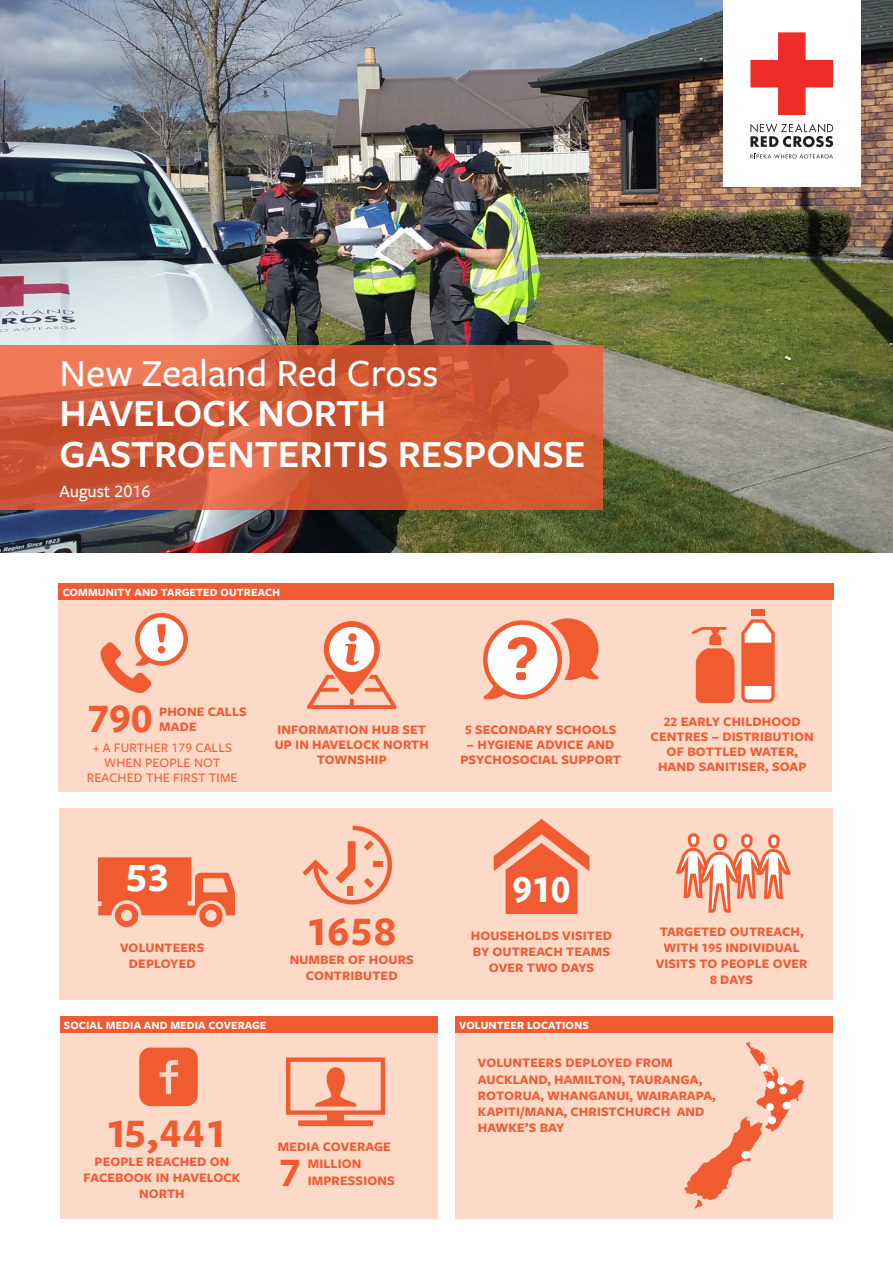
<style>
.page{position:relative;width:893px;height:1263px;background:#fff}
.page>*{position:absolute;margin:0;border:0;box-sizing:border-box;transform-origin:0 0}
.Facts___Copy{font:700 42.45px "Freight Sans Pro";letter-spacing:.025em;color:#f15b31}
.Facts___Copy-2{font:700 42px "Freight Sans Pro";color:#fff}
.t1{font:700 39.9px "Freight Sans Pro";color:#fff;scale:.95 1}
.t2{font:600 39.75px/40.5px "Freight Sans Pro";color:#fff}
.t3{font:500 18px "Freight Sans Pro";color:#fff}
.Facts___Copy-3{font:700 13.5px/16.2px "Freight Sans Pro";letter-spacing:.01em;color:#f15b31;text-align:center}
.Facts___Copy-4{font:500 13.5px/15px "Freight Sans Pro";letter-spacing:.01em;color:#f15b31;text-align:center}
.t4{font:700 11.55px "Freight Sans Pro";letter-spacing:.01em;color:#fff}
.s1{font-weight:500}
</style>
<div class="page">
<div style="left:58px;top:600px;width:774px;height:191px;background:#fddac8"></div>
<div style="left:60px;top:808px;width:773px;height:192px;background:#fddac8"></div>
<div style="left:60px;top:1033px;width:377px;height:185px;background:#fddac8"></div>
<div style="left:455px;top:1017px;width:378px;height:201px;background:#fddac8"></div>
<img style="left:0;top:0;width:893px;height:553px">
<div style="left:723px;top:0;width:138px;height:186px;background:#fff"></div>
<svg style="left:750px;top:32px;width:83px;height:83px"></svg>
<svg style="left:750px;top:124px;width:83px;height:23px"></svg>
<svg style="left:750px;top:154px;width:83px;height:5px"></svg>
<svg style="left:0;top:345px;width:603px;height:164px;background:#d25c39"></svg>
<svg style="left:307px;top:621px;width:90px;height:88px"></svg>
<svg style="left:692px;top:627px;width:43px;height:76px"></svg>
<svg style="left:494px;top:819px;width:95px;height:95px"></svg>
<svg style="left:675px;top:833px;width:116px;height:80px"></svg>
<svg style="left:98px;top:857px;width:137px;height:70px"></svg>
<svg style="left:582px;top:668px;width:17px;height:12px"></svg>
<div style="left:537px;top:618px;width:61px;height:62px;background:#f15b31;border-radius:50%"></div>
<svg style="left:483px;top:618px;width:87px;height:82px"></svg>
<div style="left:751px;top:609px;width:14px;height:7px;background:#f15b31"></div>
<svg style="left:741px;top:619px;width:34px;height:84px;background:#f59276"></svg>
<div style="left:58px;top:584px;width:775px;height:16px;background:#f15b31"></div>
<div style="left:60px;top:1017px;width:377px;height:16px;background:#f15b31"></div>
<div style="left:455px;top:1017px;width:378px;height:16px;background:#f15b31"></div>
<svg style="left:137px;top:615px;width:49px;height:48px"></svg>
<div style="left:135px;top:613px;width:53px;height:53px;border:4px solid #f15b31;border-radius:50%"></div>
<svg style="left:100px;top:624px;width:66px;height:69px"></svg>
<div style="left:158px;top:646px;width:7px;height:7px;background:#f15b31;border-radius:50%"></div>
<svg style="left:302px;top:825px;width:90px;height:80px"></svg>
<svg style="left:139px;top:1047px;width:59px;height:59px;background:#f26a43"></svg>
<div style="left:286px;top:1057px;width:99px;height:58px;border:4px solid #f15b31"></div>
<div style="left:327px;top:1112px;width:17px;height:10px;background:#f15b31"></div>
<div style="left:298px;top:1120px;width:75px;height:6px;background:#f15b31"></div>
<svg style="left:315px;top:1067px;width:42px;height:39px"></svg>
<svg style="left:684px;top:1042px;width:120px;height:166px"></svg>
<div style="left:766px;top:1103px;width:8px;height:8px;border:2px solid #fff;border-radius:50%"></div>
<div style="left:783px;top:1102px;width:7px;height:7px;background:#fff;border-radius:50%"></div>
<div style="left:782px;top:1101px;width:8px;height:8px;border:2px solid #fff;border-radius:50%"></div>
<div style="left:780px;top:1087px;width:6px;height:7px;background:#fff;border-radius:50%"></div>
<div style="left:779px;top:1086px;width:8px;height:8px;border:2px solid #fff;border-radius:50%"></div>
<div style="left:778px;top:1077px;width:6px;height:7px;background:#fff;border-radius:50%"></div>
<div style="left:777px;top:1077px;width:8px;height:8px;border:2px solid #fff;border-radius:50%"></div>
<div style="left:768px;top:1081px;width:6px;height:7px;background:#fff;border-radius:50%"></div>
<div style="left:767px;top:1081px;width:8px;height:8px;border:2px solid #fff;border-radius:50%"></div>
<div style="left:761px;top:1064px;width:6px;height:7px;background:#fff;border-radius:50%"></div>
<div style="left:760px;top:1063px;width:8px;height:8px;border:2px solid #fff;border-radius:50%"></div>
<p class="t2" style="left:60px;top:351px;width:528px"><span class="s1">New Zealand Red Cross<br></span>HAVELOCK NORTH<br>GASTROENTERITIS RESPONSE</p>
<p class="t3" style="left:60px;top:479px;width:92px">August 2016</p>
<p class="t4" style="left:63px;top:584px;width:219px">COMMUNITY AND TARGETED OUTREACH</p>
<p class="Facts___Copy" style="left:88px;top:688px;width:66px">790</p>
<p class="Facts___Copy-3" style="left:159px;top:704px;width:89px;line-height:15px;text-align:left">PHONE CALLS<br>MADE</p>
<p class="Facts___Copy-4" style="left:87px;top:740px;width:152px">+ A FURTHER 179 CALLS<br>WHEN PEOPLE NOT<br>REACHED THE FIRST TIME</p>
<p class="Facts___Copy-3" style="left:275px;top:722px;width:156px;line-height:15px">INFORMATION HUB SET<br>UP IN HAVELOCK NORTH<br>TOWNSHIP</p>
<p class="Facts___Copy-3" style="left:465px;top:721px;width:153px">5 SECONDARY SCHOOLS</p>
<p class="Facts___Copy-3" style="left:460px;top:737px;width:162px;line-height:15px">– HYGIENE ADVICE AND<br>PSYCHOSOCIAL SUPPORT</p>
<p class="Facts___Copy-3" style="left:651px;top:714px;width:165px;line-height:15px">22 EARLY CHILDHOOD<br>CENTRES – DISTRIBUTION<br>OF BOTTLED WATER,<br>HAND SANITISER, SOAP</p>
<p class="Facts___Copy-2" style="left:126px;top:849px;width:44px">53</p>
<p class="t1" style="left:513px;top:862px;width:62px">910</p>
<p class="Facts___Copy" style="left:307px;top:902px;width:90px">1658</p>
<p class="Facts___Copy-3" style="left:120px;top:939px;width:86px">VOLUNTEERS<br>DEPLOYED</p>
<p class="Facts___Copy-3" style="left:290px;top:950px;width:126px">NUMBER OF HOURS<br>CONTRIBUTED</p>
<p class="Facts___Copy-3" style="left:471px;top:926px;width:143px">HOUSEHOLDS VISITED<br>BY OUTREACH TEAMS<br>OVER TWO DAYS</p>
<p class="Facts___Copy-3" style="left:656px;top:923px;width:153px">TARGETED OUTREACH,<br>WITH 195 INDIVIDUAL<br>VISITS TO PEOPLE OVER<br>8 DAYS</p>
<p class="t4" style="left:64px;top:1017px;width:204px">SOCIAL MEDIA AND MEDIA COVERAGE</p>
<p class="t4" style="left:459px;top:1017px;width:131px">VOLUNTEER LOCATIONS</p>
<p class="Facts___Copy" style="left:106px;top:1103px;width:122px">15,441</p>
<p class="Facts___Copy-3" style="left:84px;top:1153px;width:158px">PEOPLE REACHED ON<br>FACEBOOK IN HAVELOCK<br>NORTH</p>
<p class="Facts___Copy-3" style="left:278px;top:1138px;width:114px">MEDIA COVERAGE</p>
<p class="Facts___Copy-3" style="left:308px;top:1155px;width:55px">MILLION</p>
<p class="Facts___Copy" style="left:279px;top:1143px;width:23px">7</p>
<p class="Facts___Copy-3" style="left:308px;top:1171px;width:89px">IMPRESSIONS</p>
<p class="Facts___Copy-3" style="left:478px;top:1054px;width:239px;text-align:left">VOLUNTEERS DEPLOYED FROM<br>AUCKLAND, HAMILTON, TAURANGA,<br>ROTORUA, WHANGANUI, WAIRARAPA,<br>KAPITI/MANA, CHRISTCHURCH AND<br>HAWKE’S BAY</p>
</div>
